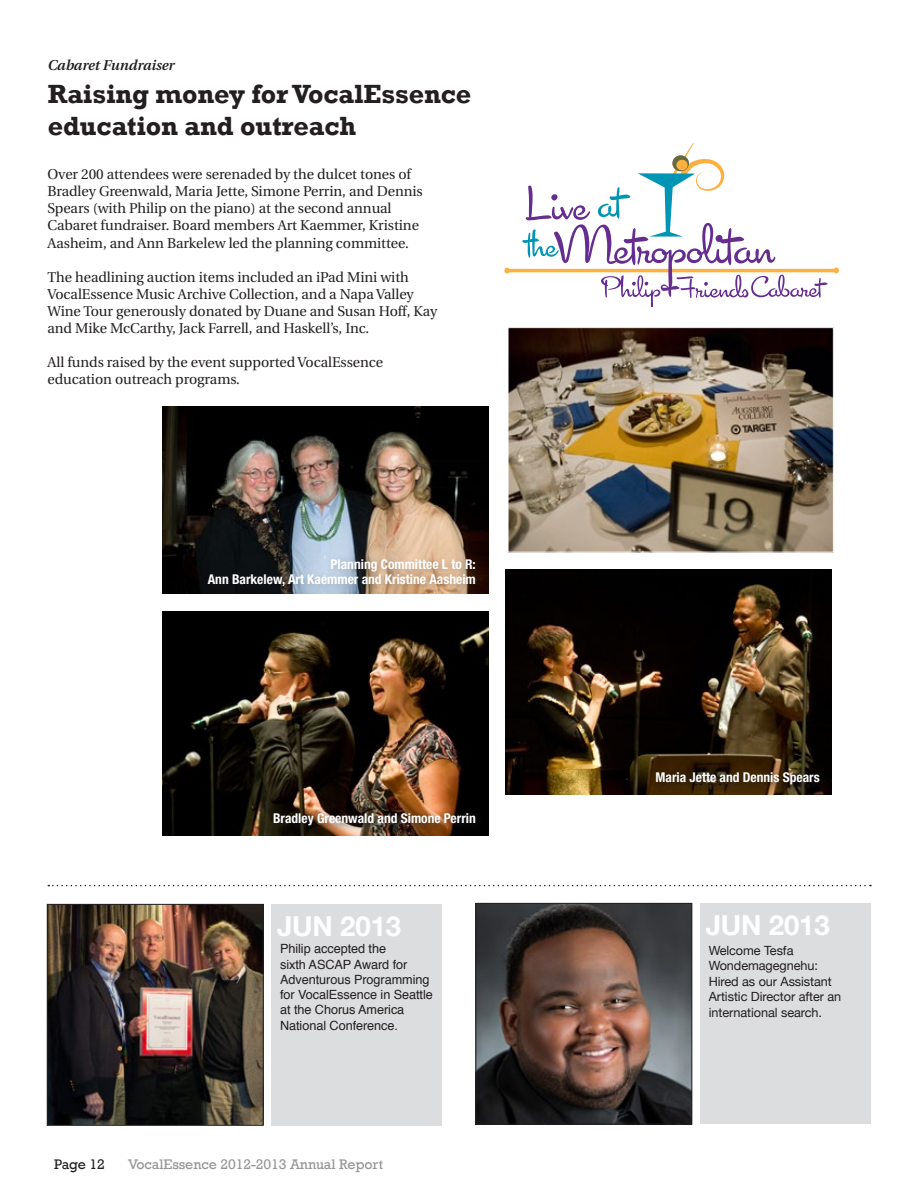
<style>
.page{position:relative;width:918px;height:1188px;background:#fff}
.page>*{position:absolute;margin:0;border:0;box-sizing:border-box;transform-origin:0 0}
.t1{font:700 27.6px "Helvetica Neue";letter-spacing:-.005em;color:#fff}
.t2{font:700 27px/32.4px "Rockwell";letter-spacing:-.005em;color:#231f20}
.t3{font:14.25px/17.1px "Utopia";letter-spacing:-.005em;color:#231f20}
.t4{font:14.25px "Rockwell";letter-spacing:-.005em;color:#939598}
.t5{font:italic 600 14.25px "Utopia";letter-spacing:-.005em;color:#231f20}
.t6{font:14.25px "Rockwell";letter-spacing:-.015em;color:#231f20}
.t7{font:700 condensed 13.5px/15px "Helvetica Neue";color:#fff;text-align:right}
.t8{font:12.75px/15.3px "Helvetica";letter-spacing:-.005em;color:#231f20}
.t9{font:12.75px/15.3px "Helvetica Neue";letter-spacing:-.005em;color:#231f20}
</style>
<div class="page">
<img style="left:510px;top:329px;width:322px;height:222px">
<div style="left:508px;top:327px;width:326px;height:226px;border:1px solid #fff"></div>
<svg style="left:504px;top:143px;width:335px;height:164px"></svg>
<img style="left:505px;top:569px;width:327px;height:225px">
<img style="left:162px;top:406px;width:326px;height:188px">
<img style="left:162px;top:611px;width:326px;height:225px">
<img style="left:49px;top:906px;width:212px;height:217px">
<div style="left:47px;top:904px;width:216px;height:221px;border:1px solid #231f20"></div>
<div style="left:271px;top:904px;width:171px;height:221px;background:#dcddde"></div>
<svg style="left:48px;top:885px;width:823px;height:1px"></svg>
<img style="left:478px;top:905px;width:212px;height:217px">
<div style="left:476px;top:903px;width:216px;height:221px;border:1px solid #231f20"></div>
<div style="left:700px;top:903px;width:171px;height:221px;background:#dcddde"></div>
<div style="left:203px;top:554px;width:283px;height:42px;background:#231f20;opacity:.22"></div>
<div style="left:269px;top:808px;width:217px;height:27px;background:#231f20;opacity:.75"></div>
<div style="left:651px;top:767px;width:179px;height:27px;background:#231f20;opacity:.75"></div>
<p class="t5" style="left:48px;top:58px;width:128px">Cabaret Fundraiser</p>
<h2 class="t2" style="left:48px;top:78px;width:425px">Raising money for VocalEssence education and outreach</h2>
<p class="t3" style="left:48px;top:166px;width:377px">Over 200 attendees were serenaded by the dulcet tones of Bradley Greenwald, Maria Jette, Simone Perrin, and Dennis Spears (with Philip on the piano) at the second annual Cabaret fundraiser. Board members Art Kaemmer, Kristine Aasheim, and Ann Barkelew led the planning committee.</p>
<p class="t3" style="left:48px;top:269px;width:391px">The headlining auction items included an iPad Mini with VocalEssence Music Archive Collection, and a Napa Valley Wine Tour generously donated by Duane and Susan Hoff, Kay and Mike McCarthy, Jack Farrell, and Haskell’s, Inc.</p>
<p class="t3" style="left:48px;top:354px;width:337px">All funds raised by the event supported VocalEssence education outreach programs.</p>
<p class="t7" style="left:208px;top:556px;width:270px">Planning Committee L to R:<br>Ann Barkelew, Art Kaemmer and Kristine Aasheim</p>
<p class="t7" style="left:273px;top:810px;width:204px">Bradley Greenwald and Simone Perrin</p>
<h1 class="t1" style="left:277px;top:901px;width:126px">JUN 2013</h1>
<p class="t8" style="left:280px;top:942px;width:154px">Philip accepted the<br>sixth ASCAP Award for<br>Adventurous Programming for VocalEssence in Seattle at the Chorus America<br>National Conference.</p>
<p class="t6" style="left:54px;top:1156px;width:52px">Page 12</p>
<p class="t4" style="left:128px;top:1156px;width:256px">VocalEssence 2012-2013 Annual Report</p>
<p class="t7" style="left:656px;top:769px;width:166px">Maria Jette and Dennis Spears</p>
<h1 class="t1" style="left:706px;top:900px;width:126px">JUN 2013</h1>
<p class="t9" style="left:709px;top:942px;width:134px">Welcome Tesfa<br>Wondemagegnehu:<br>Hired as our Assistant<br>Artistic Director after an</p>
<p class="t9" style="left:709px;top:1004px;width:115px">international search.</p>
</div>
